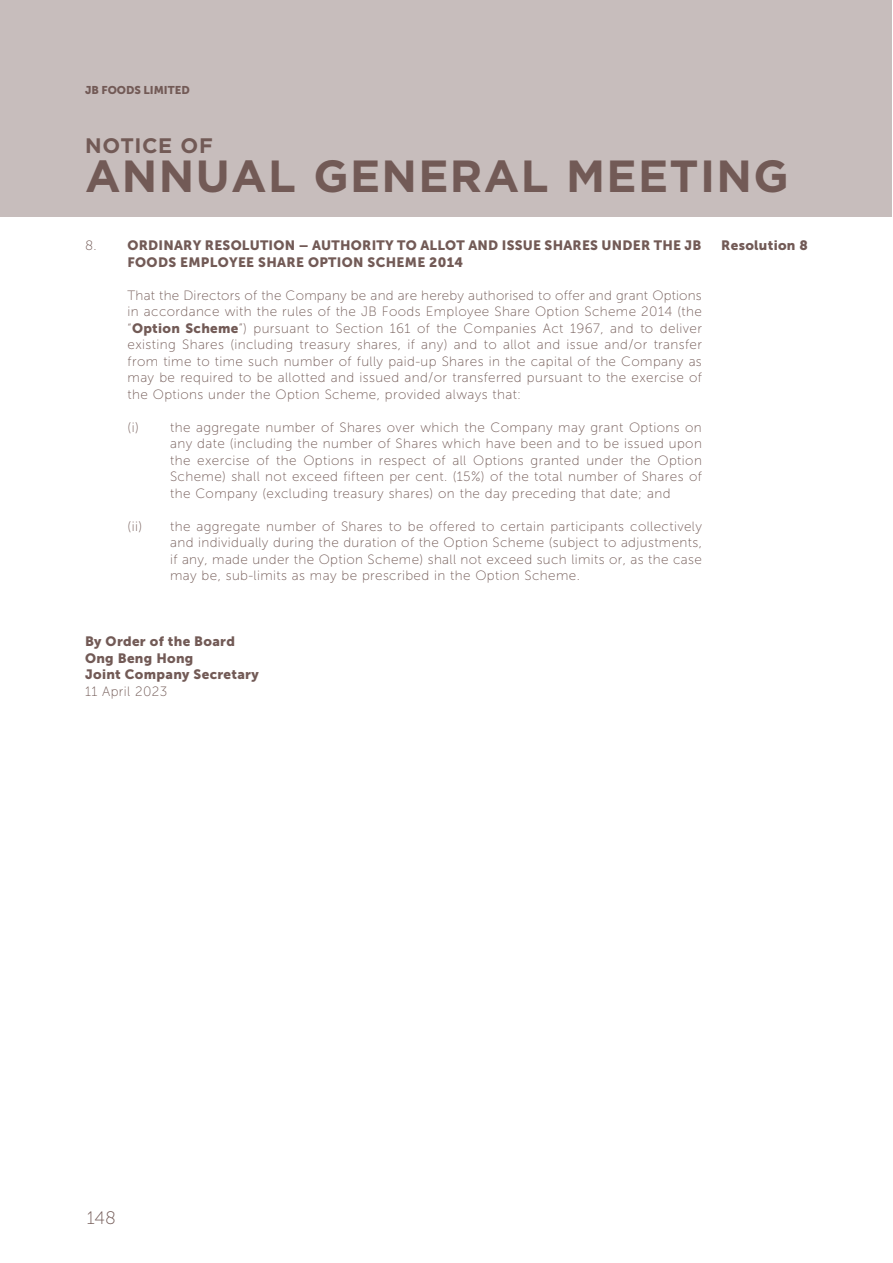
<style>
.page{position:relative;width:893px;height:1263px;background:#fff}
.page>*{position:absolute;margin:0;border:0;box-sizing:border-box;transform-origin:0 0}
.t1{font:700 45px "Gotham";letter-spacing:.03em;color:#725a56}
.t2{font:700 21px "Gotham";letter-spacing:.03em;color:#725a56}
.t3{font:18px "Museo Sans 100";color:#725a56}
.t4{font:13.5px/16.5px "Museo Sans 100";letter-spacing:.03em;color:#725a56;text-align:justify}
.t5{font:13.5px/16.5px "Museo Sans 900";letter-spacing:.025em;color:#725a56}
.t6{font:11.25px "Museo Sans 900";color:#725a56}
.s1{font-family:"Museo Sans 100"}
.s2{font-family:"Museo Sans 900"}
</style>
<div class="page">
<div style="left:0;top:0;width:892px;height:217px;background:#c7bdbc"></div>
<hr style="left:892px;top:0;width:1px;height:217px;background:#725a56">
<p class="t6" style="left:85px;top:84px;width:106px">JB FOODS LIMITED</p>
<h2 class="t2" style="left:85px;top:131px;width:129px">NOTICE OF</h2>
<h1 class="t1" style="left:85px;top:146px;width:705px">ANNUAL GENERAL MEETING</h1>
<p class="t5" style="left:128px;top:237px;width:575px;text-indent:-43px"><span class="s1">8.</span> ORDINARY RESOLUTION – AUTHORITY TO ALLOT AND ISSUE SHARES UNDER THE JB<br>FOODS EMPLOYEE SHARE OPTION SCHEME 2014</p>
<p class="t5" style="left:721px;top:237px;width:88px">Resolution 8</p>
<p class="t4" style="left:128px;top:287px;width:576px">That the Directors of the Company be and are hereby authorised to offer and grant Options in accordance with the rules of the JB Foods Employee Share Option Scheme 2014 (the “<span class="s2">Option Scheme</span>”) pursuant to Section 161 of the Companies Act 1967, and to deliver existing Shares (including treasury shares, if any) and to allot and issue and/or transfer from time to time such number of fully paid-up Shares in the capital of the Company as may be required to be allotted and issued and/or transferred pursuant to the exercise of the Options under the Option Scheme, provided always that:</p>
<p class="t4" style="left:170px;top:419px;width:533px;text-indent:-43px">(i) the aggregate number of Shares over which the Company may grant Options on any date (including the number of Shares which have been and to be issued upon the exercise of the Options in respect of all Options granted under the Option Scheme) shall not exceed fifteen per cent. (15%) of the total number of Shares of the Company (excluding treasury shares) on the day preceding that date; and</p>
<p class="t4" style="left:170px;top:518px;width:533px;text-indent:-43px">(ii) the aggregate number of Shares to be offered to certain participants collectively and individually during the duration of the Option Scheme (subject to adjustments, if any, made under the Option Scheme) shall not exceed such limits or, as the case may be, sub-limits as may be prescribed in the Option Scheme.</p>
<p class="t5" style="left:85px;top:633px;width:175px">By Order of the Board<br>Ong Beng Hong<br>Joint Company Secretary</p>
<p class="t4" style="left:85px;top:683px;width:84px">11 April 2023</p>
<h3 class="t3" style="left:87px;top:1208px;width:31px">148</h3>
</div>
